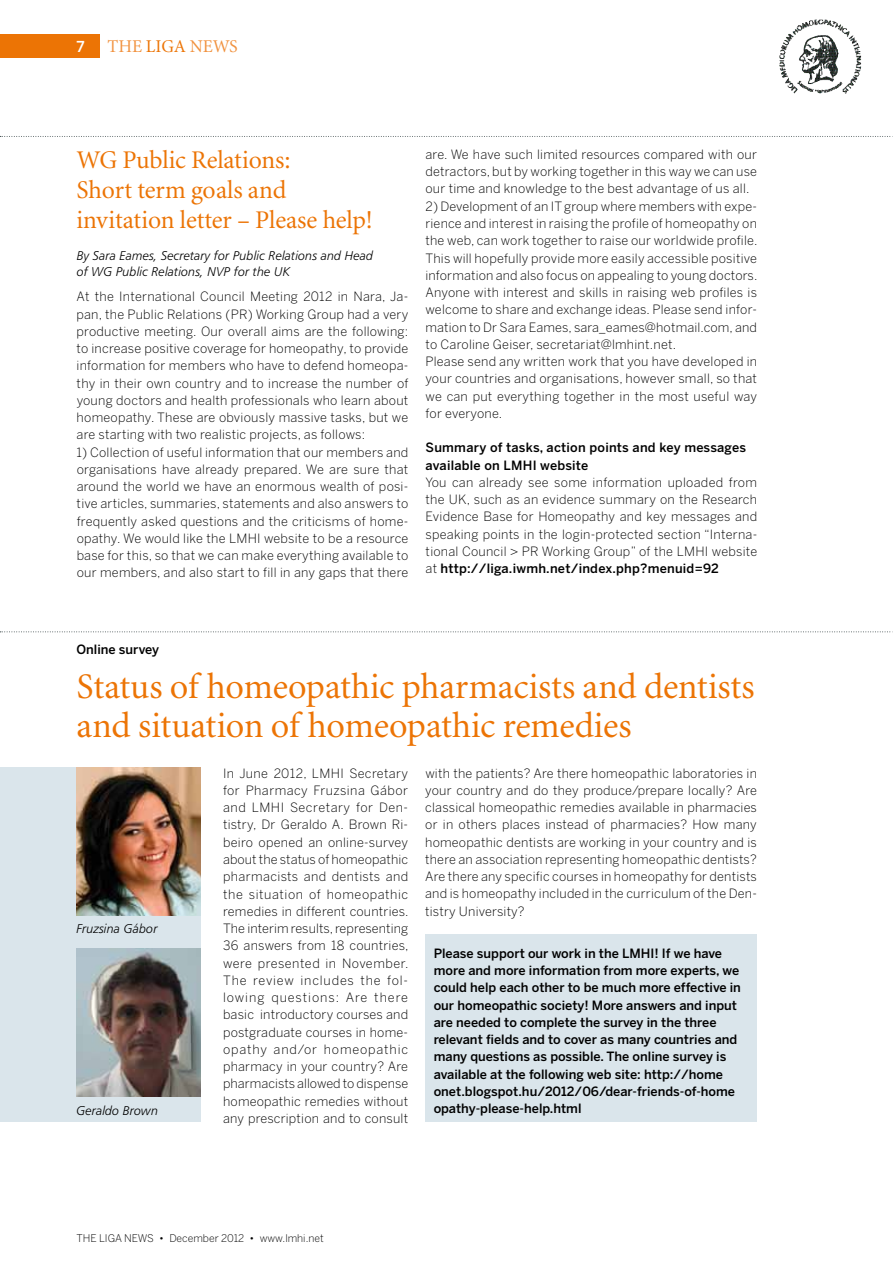
<style>
.page{position:relative;width:893px;height:1263px;background:#fff}
.page>*{position:absolute;margin:0;border:0;box-sizing:border-box;transform-origin:0 0}
.t1{font:36px/39px "Minion MM 367 585 11";letter-spacing:-.005em;color:#ec7405}
.t2{font:25.5px/30px "Minion MM 367 585 11";letter-spacing:-.005em;color:#ec7405}
.t3{font:18px "Minion MM 367 585 11";color:#f1923f}
.t4{font:500 15px "Benton Sans";color:#fff}
.t5{font:300 12.75px/17.2px "Benton Sans";letter-spacing:.015em;color:#000;text-align:justify}
.t6{font:500 12.75px/17.2px "Benton Sans";color:#000}
.t7{font:12.75px/16.5px "Humanist 777 BT Light Italic B";color:#000}
.t8{font:500 12.75px/17.2px "Benton Sans";letter-spacing:.02em;color:#000}
.t9{font:300 10.5px "Benton Sans";color:#000}
.s1{color:#ec7405}
.s2{font-weight:500}
</style>
<div class="page">
<div style="left:0;top:34px;width:100px;height:23px;background:#ec7405"></div>
<img style="left:782px;top:20px;width:67px;height:26px">
<svg style="left:0;top:136px;width:893px;height:1px"></svg>
<div style="left:0;top:767px;width:201px;height:355px;background:#dae5eb"></div>
<svg style="left:0;top:631px;width:893px;height:1px"></svg>
<div style="left:425px;top:934px;width:332px;height:188px;background:#dae5eb"></div>
<img style="left:76px;top:948px;width:125px;height:148px">
<img style="left:76px;top:767px;width:125px;height:149px">
<p class="t4" style="left:76px;top:38px;width:10px">7</p>
<h3 class="t3" style="left:108px;top:37px;width:132px">THE <span class="s1">LIGA</span> NEWS</h3>
<h2 class="t2" style="left:77px;top:145px;width:298px">WG Public Relations:<br>Short term goals and invitation letter – Please help!</h2>
<p class="t7" style="left:77px;top:247px;width:298px">By Sara Eames, Secretary for Public Relations and Head of WG Public Relations, NVP for the UK</p>
<p class="t5" style="left:77px;top:288px;width:333px">At the International Council Meeting 2012 in Nara, Ja&shy;pan, the Public Relations (PR) Working Group had a very productive meeting. Our overall aims are the following: to increase positive coverage for homeopathy, to provide information for members who have to defend homeopa&shy;thy in their own country and to increase the number of young doctors and health professionals who learn about homeopathy. These are obviously massive tasks, but we are starting with two realistic projects, as follows:</p>
<p class="t5" style="left:77px;top:443px;width:333px">1) Collection of useful information that our members and organisations have already prepared. We are sure that around the world we have an enormous wealth of posi&shy;tive articles, summaries, statements and also answers to frequently asked questions and the criticisms of home&shy;opathy. We would like the LMHI website to be a resource base for this, so that we can make everything available to our members, and also start to fill in any gaps that there</p>
<p class="t5" style="left:425px;top:146px;width:333px">are. We have such limited resources compared with our detractors, but by working together in this way we can use our time and knowledge to the best advantage of us all.</p>
<p class="t5" style="left:425px;top:197px;width:333px;text-align:left">2) Development of an IT group where members with expe&shy;rience and interest in raising the profile of homeopathy on the web, can work together to raise our worldwide profile.<br>This will hopefully provide more easily accessible positive information and also focus on appealing to young doctors.<br>Anyone with interest and skills in raising web profiles is welcome to share and exchange ideas. Please send infor&shy;mation to Dr Sara Eames, sara_eames@hotmail.com, and to Caroline Geiser, secretariat@lmhint.net.<br>Please send any written work that you have developed in your countries and organisations, however small, so that we can put everything together in the most useful way for everyone.</p>
<p class="t8" style="left:426px;top:439px;width:322px">Summary of tasks, action points and key messages available on LMHI website</p>
<p class="t5" style="left:426px;top:473px;width:333px">You can already see some information uploaded from the UK, such as an evidence summary on the Research Evidence Base for Homeopathy and key messages and speaking points in the login-protected section “Interna&shy;tional Council &gt; PR Working Group” of the LMHI website at <span class="s2">http://liga.iwmh.net/index.php?menuid=92</span></p>
<p class="t6" style="left:77px;top:641px;width:84px">Online survey</p>
<h1 class="t1" style="left:77px;top:668px;width:679px">Status of homeopathic pharmacists and dentists and situation of homeopathic remedies</h1>
<p class="t5" style="left:425px;top:764px;width:333px">with the patients? Are there homeopathic laboratories in your country and do they produce/prepare locally? Are classical homeopathic remedies available in pharmacies or in others places instead of pharmacies? How many homeopathic dentists are working in your country and is there an association representing homeopathic dentists?<br>Are there any specific courses in homeopathy for dentists and is homeopathy included in the curriculum of the Den&shy;tistry University?</p>
<p class="t6" style="left:434px;top:944px;width:309px">Please support our work in the LMHI! If we have more and more information from more experts, we could help each other to be much more effective in our homeopathic society! More answers and input are needed to complete the survey in the three relevant fields and to cover as many countries and many questions as possible. The online survey is available at the following web site: http://home onet.blogspot.hu/2012/06/dear-friends-of-home opathy-please-help.html</p>
<p class="t5" style="left:223px;top:764px;width:187px">In June 2012, LMHI Secretary for Pharmacy Fruzsina Gábor and LMHI Secretary for Den&shy;tistry, Dr Geraldo A. Brown Ri&shy;beiro opened an online-survey about the status of homeopathic pharmacists and dentists and the situation of homeopathic remedies in different countries.<br>The interim results,representing 36 answers from 18 countries, were presented in November.<br>The review includes the fol&shy;lowing questions: Are there basic introductory courses and postgraduate courses in home&shy;opathy and/or homeopathic pharmacy in your country? Are pharmacists allowed to dispense homeopathic remedies without any prescription and to consult</p>
<p class="t7" style="left:76px;top:920px;width:83px">Fruzsina Gábor</p>
<p class="t7" style="left:76px;top:1102px;width:83px">Geraldo Brown</p>
<p class="t9" style="left:76px;top:1231px;width:249px">THE LIGA NEWS • December 2012 • www.lmhi.net</p>
</div>
